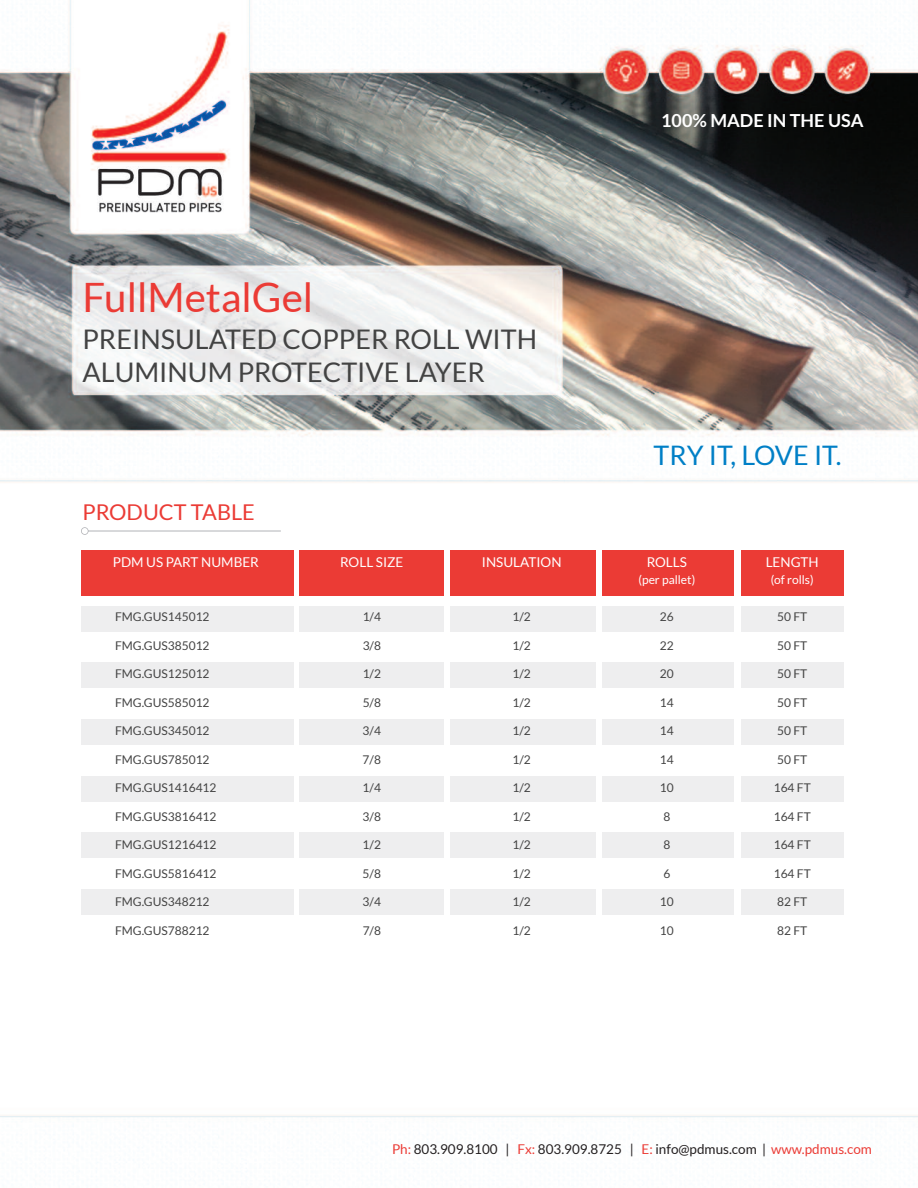
<style>
.page{position:relative;width:918px;height:1188px;background:#fff}
.page>*{position:absolute;margin:0;border:0;box-sizing:border-box;transform-origin:0 0}
.t1{font:40.5px "Lato";color:#eb3b35}
.t2{font:27px/32.4px "Lato";color:#434343}
.t3{font:26.85px "Lato";color:#007fc6}
.t4{font:21.75px "Lato";color:#eb3b35}
.t5{font:700 18px "Lato";color:#fff}
.t6{font:13.5px "Lato";color:#231f20}
.t7{font:13.5px "Lato";color:#fff}
.t8{font:12px "Lato";color:#434343}
.t9{font:12px "Lato";color:#fff}
.s1{color:#eb3b35}
</style>
<div class="page">
<img style="left:0;top:0;width:918px;height:1181px">
<div style="left:81px;top:527px;width:8px;height:8px;border:2px solid #b2b3b7;border-radius:50%"></div>
<hr style="left:88px;top:531px;width:193px;height:1px;background:#b2b3b7">
<div style="left:81px;top:550px;width:212px;height:45px;background:#eb3b35"></div>
<div style="left:299px;top:550px;width:145px;height:45px;background:#eb3b35"></div>
<div style="left:450px;top:550px;width:145px;height:45px;background:#eb3b35"></div>
<div style="left:603px;top:550px;width:131px;height:45px;background:#eb3b35"></div>
<div style="left:741px;top:550px;width:103px;height:45px;background:#eb3b35"></div>
<div style="left:81px;top:606px;width:212px;height:26px;background:#eeeeef"></div>
<div style="left:299px;top:606px;width:145px;height:26px;background:#eeeeef"></div>
<div style="left:450px;top:606px;width:145px;height:26px;background:#eeeeef"></div>
<div style="left:603px;top:606px;width:131px;height:26px;background:#eeeeef"></div>
<div style="left:741px;top:606px;width:103px;height:26px;background:#eeeeef"></div>
<div style="left:81px;top:662px;width:212px;height:26px;background:#eeeeef"></div>
<div style="left:299px;top:662px;width:145px;height:26px;background:#eeeeef"></div>
<div style="left:450px;top:662px;width:145px;height:26px;background:#eeeeef"></div>
<div style="left:603px;top:662px;width:131px;height:26px;background:#eeeeef"></div>
<div style="left:741px;top:662px;width:103px;height:26px;background:#eeeeef"></div>
<div style="left:81px;top:719px;width:212px;height:26px;background:#eeeeef"></div>
<div style="left:299px;top:719px;width:145px;height:26px;background:#eeeeef"></div>
<div style="left:450px;top:719px;width:145px;height:26px;background:#eeeeef"></div>
<div style="left:603px;top:719px;width:131px;height:26px;background:#eeeeef"></div>
<div style="left:741px;top:719px;width:103px;height:26px;background:#eeeeef"></div>
<div style="left:81px;top:776px;width:212px;height:26px;background:#eeeeef"></div>
<div style="left:299px;top:776px;width:145px;height:26px;background:#eeeeef"></div>
<div style="left:450px;top:776px;width:145px;height:26px;background:#eeeeef"></div>
<div style="left:603px;top:776px;width:131px;height:26px;background:#eeeeef"></div>
<div style="left:741px;top:776px;width:103px;height:26px;background:#eeeeef"></div>
<div style="left:81px;top:832px;width:212px;height:26px;background:#eeeeef"></div>
<div style="left:299px;top:832px;width:145px;height:26px;background:#eeeeef"></div>
<div style="left:450px;top:832px;width:145px;height:26px;background:#eeeeef"></div>
<div style="left:603px;top:832px;width:131px;height:26px;background:#eeeeef"></div>
<div style="left:741px;top:832px;width:103px;height:26px;background:#eeeeef"></div>
<div style="left:81px;top:889px;width:212px;height:26px;background:#eeeeef"></div>
<div style="left:299px;top:889px;width:145px;height:26px;background:#eeeeef"></div>
<div style="left:450px;top:889px;width:145px;height:26px;background:#eeeeef"></div>
<div style="left:603px;top:889px;width:131px;height:26px;background:#eeeeef"></div>
<div style="left:741px;top:889px;width:103px;height:26px;background:#eeeeef"></div>
<h1 class="t1" style="left:82px;top:272px;width:232px">FullMetalGel</h1>
<h2 class="t2" style="left:82px;top:323px;width:456px">PREINSULATED COPPER ROLL WITH<br>ALUMINUM PROTECTIVE LAYER</h2>
<h3 class="t4" style="left:82px;top:498px;width:174px">PRODUCT TABLE</h3>
<h3 class="t5" style="left:661px;top:109px;width:204px">100% MADE IN THE USA</h3>
<h3 class="t3" style="left:654px;top:438px;width:189px">TRY IT, LOVE IT.</h3>
<p class="t7" style="left:113px;top:554px;width:148px">PDM US PART NUMBER</p>
<p class="t7" style="left:340px;top:554px;width:65px">ROLL SIZE</p>
<p class="t7" style="left:482px;top:554px;width:81px">INSULATION</p>
<p class="t7" style="left:647px;top:554px;width:42px">ROLLS</p>
<p class="t7" style="left:766px;top:554px;width:55px">LENGTH</p>
<p class="t9" style="left:638px;top:572px;width:58px">(per pallet)</p>
<p class="t9" style="left:771px;top:572px;width:44px">(of rolls)</p>
<p class="t8" style="left:115px;top:609px;width:96px">FMG.GUS145012</p>
<p class="t8" style="left:363px;top:609px;width:20px">1/4</p>
<p class="t8" style="left:513px;top:609px;width:20px">1/2</p>
<p class="t8" style="left:660px;top:609px;width:15px">26</p>
<p class="t8" style="left:777px;top:609px;width:32px">50 FT</p>
<p class="t8" style="left:115px;top:638px;width:96px">FMG.GUS385012</p>
<p class="t8" style="left:363px;top:638px;width:20px">3/8</p>
<p class="t8" style="left:513px;top:638px;width:20px">1/2</p>
<p class="t8" style="left:660px;top:638px;width:15px">22</p>
<p class="t8" style="left:777px;top:638px;width:32px">50 FT</p>
<p class="t8" style="left:115px;top:666px;width:96px">FMG.GUS125012</p>
<p class="t8" style="left:363px;top:666px;width:20px">1/2</p>
<p class="t8" style="left:513px;top:666px;width:20px">1/2</p>
<p class="t8" style="left:660px;top:666px;width:15px">20</p>
<p class="t8" style="left:777px;top:666px;width:32px">50 FT</p>
<p class="t8" style="left:115px;top:695px;width:96px">FMG.GUS585012</p>
<p class="t8" style="left:363px;top:695px;width:20px">5/8</p>
<p class="t8" style="left:513px;top:695px;width:20px">1/2</p>
<p class="t8" style="left:660px;top:695px;width:15px">14</p>
<p class="t8" style="left:777px;top:695px;width:32px">50 FT</p>
<p class="t8" style="left:115px;top:723px;width:96px">FMG.GUS345012</p>
<p class="t8" style="left:363px;top:723px;width:20px">3/4</p>
<p class="t8" style="left:513px;top:723px;width:20px">1/2</p>
<p class="t8" style="left:660px;top:723px;width:15px">14</p>
<p class="t8" style="left:777px;top:723px;width:32px">50 FT</p>
<p class="t8" style="left:115px;top:752px;width:96px">FMG.GUS785012</p>
<p class="t8" style="left:363px;top:752px;width:20px">7/8</p>
<p class="t8" style="left:513px;top:752px;width:20px">1/2</p>
<p class="t8" style="left:660px;top:752px;width:15px">14</p>
<p class="t8" style="left:777px;top:752px;width:32px">50 FT</p>
<p class="t8" style="left:115px;top:780px;width:103px">FMG.GUS1416412</p>
<p class="t8" style="left:363px;top:780px;width:20px">1/4</p>
<p class="t8" style="left:513px;top:780px;width:20px">1/2</p>
<p class="t8" style="left:660px;top:780px;width:15px">10</p>
<p class="t8" style="left:774px;top:780px;width:39px">164 FT</p>
<p class="t8" style="left:115px;top:809px;width:103px">FMG.GUS3816412</p>
<p class="t8" style="left:363px;top:809px;width:20px">3/8</p>
<p class="t8" style="left:513px;top:809px;width:20px">1/2</p>
<p class="t8" style="left:663px;top:809px;width:8px">8</p>
<p class="t8" style="left:774px;top:809px;width:39px">164 FT</p>
<p class="t8" style="left:115px;top:837px;width:103px">FMG.GUS1216412</p>
<p class="t8" style="left:363px;top:837px;width:20px">1/2</p>
<p class="t8" style="left:513px;top:837px;width:20px">1/2</p>
<p class="t8" style="left:663px;top:837px;width:8px">8</p>
<p class="t8" style="left:774px;top:837px;width:39px">164 FT</p>
<p class="t8" style="left:115px;top:866px;width:103px">FMG.GUS5816412</p>
<p class="t8" style="left:363px;top:866px;width:20px">5/8</p>
<p class="t8" style="left:513px;top:866px;width:20px">1/2</p>
<p class="t8" style="left:663px;top:866px;width:8px">6</p>
<p class="t8" style="left:774px;top:866px;width:39px">164 FT</p>
<p class="t8" style="left:115px;top:894px;width:96px">FMG.GUS348212</p>
<p class="t8" style="left:363px;top:894px;width:20px">3/4</p>
<p class="t8" style="left:513px;top:894px;width:20px">1/2</p>
<p class="t8" style="left:660px;top:894px;width:15px">10</p>
<p class="t8" style="left:777px;top:894px;width:32px">82 FT</p>
<p class="t8" style="left:115px;top:923px;width:96px">FMG.GUS788212</p>
<p class="t8" style="left:363px;top:923px;width:20px">7/8</p>
<p class="t8" style="left:513px;top:923px;width:20px">1/2</p>
<p class="t8" style="left:660px;top:923px;width:15px">10</p>
<p class="t8" style="left:777px;top:923px;width:32px">82 FT</p>
<p class="t6" style="left:392px;top:1140px;width:481px"><span class="s1">Ph:</span> 803.909.8100 | <span class="s1">Fx:</span> 803.909.8725 | <span class="s1">E:</span> info@pdmus.com | <span class="s1">www.pdmus.com</span></p>
</div>
